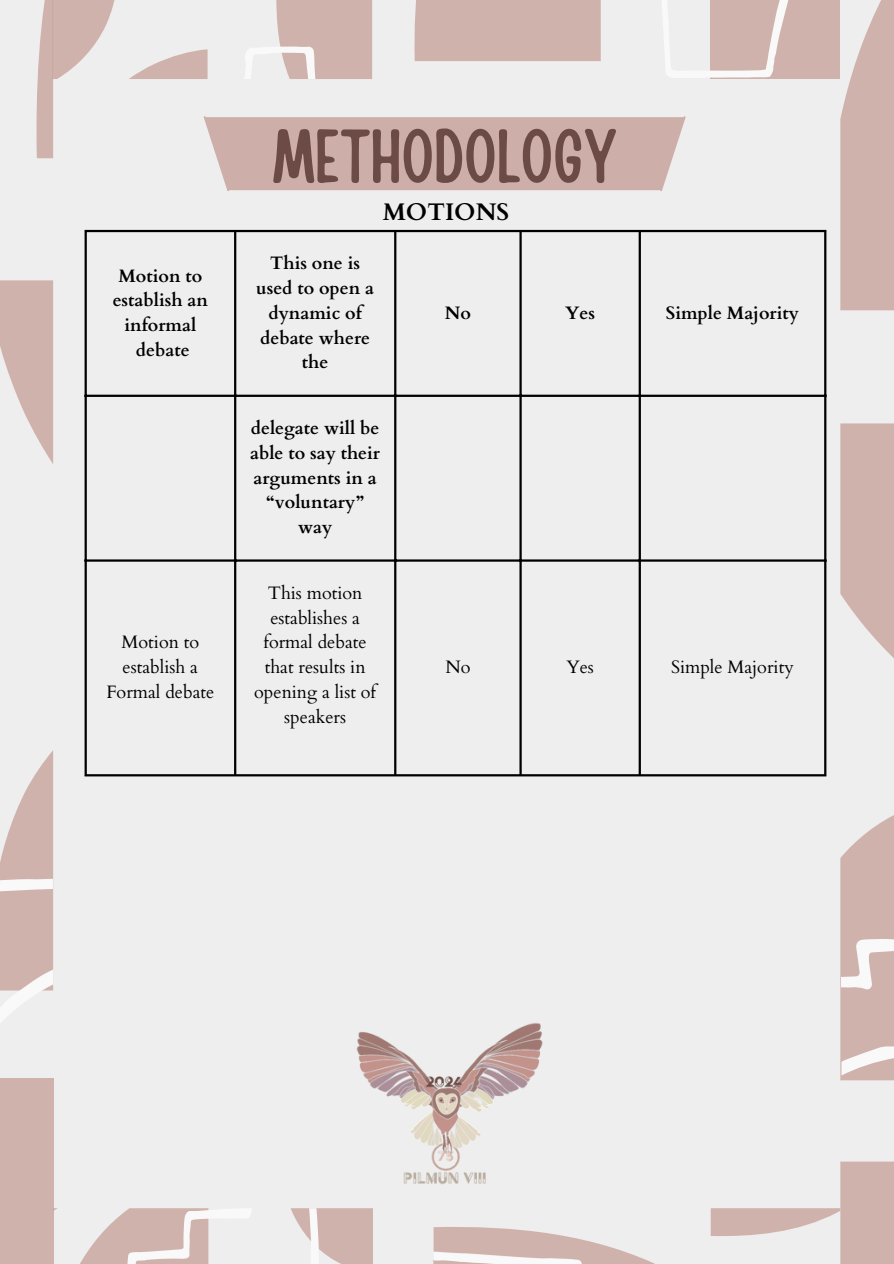
<style>
.page{position:relative;width:894px;height:1264px;background:#fff}
.page>*{position:absolute;margin:0;border:0;box-sizing:border-box;transform-origin:0 0}
.t1{font:75px "Handy Casual Condensed";color:#6c4a45}
.t2{font:700 24px "Cardo";color:#000}
.t3{font:700 18px/24.8px "Cardo";color:#000;text-align:center}
.t4{font:18px/24.8px "Cardo";color:#000;text-align:center}
</style>
<div class="page">
<div style="left:0;top:0;width:893px;height:1263px;background:#efeeee"></div>
<svg style="left:0;top:280px;width:53px;height:184px"></svg>
<svg style="left:840px;top:423px;width:53px;height:657px"></svg>
<img style="left:373px;top:1023px;width:170px;height:161px">
<svg style="left:433px;top:1161px;width:460px;height:102px"></svg>
<svg style="left:0;top:750px;width:373px;height:513px"></svg>
<svg style="left:36px;top:0;width:79px;height:158px"></svg>
<svg style="left:129px;top:0;width:764px;height:310px"></svg>
<hr style="left:85px;top:232px;width:2px;height:542px;background:#000">
<hr style="left:234px;top:232px;width:2px;height:542px;background:#000">
<hr style="left:394px;top:232px;width:2px;height:542px;background:#000">
<hr style="left:519px;top:232px;width:2px;height:542px;background:#000">
<hr style="left:638px;top:232px;width:2px;height:542px;background:#000">
<hr style="left:823px;top:232px;width:3px;height:542px;background:#000">
<hr style="left:85px;top:230px;width:741px;height:2px;background:#000">
<hr style="left:85px;top:394px;width:741px;height:3px;background:#000">
<hr style="left:85px;top:559px;width:741px;height:2px;background:#000">
<hr style="left:85px;top:774px;width:741px;height:2px;background:#000">
<p class="t3" style="left:113px;top:264px;width:97px">Motion to establish an informal</p>
<h1 class="t3" style="left:136px;top:338px;width:55px">debate</h1>
<p class="t4" style="left:106px;top:630px;width:109px">Motion to establish a<br>Formal debate</p>
<p class="t1" style="left:272px;top:107px;width:345px">METHODOLOGY</p>
<p class="t2" style="left:382px;top:196px;width:128px">MOTIONS</p>
<p class="t3" style="left:256px;top:251px;width:119px">This one is used to open a dynamic of debate where the</p>
<p class="t3" style="left:250px;top:416px;width:131px">delegate will be able to say their arguments in a “voluntary” way</p>
<p class="t4" style="left:254px;top:581px;width:123px">This motion establishes a formal debate that results in opening a list of speakers</p>
<p class="t3" style="left:444px;top:301px;width:28px">No</p>
<p class="t3" style="left:565px;top:301px;width:31px">Yes</p>
<p class="t3" style="left:665px;top:301px;width:135px">Simple Majority</p>
<p class="t4" style="left:445px;top:655px;width:27px">No</p>
<p class="t4" style="left:566px;top:655px;width:29px">Yes</p>
<p class="t4" style="left:671px;top:655px;width:124px">Simple Majority</p>
</div>
